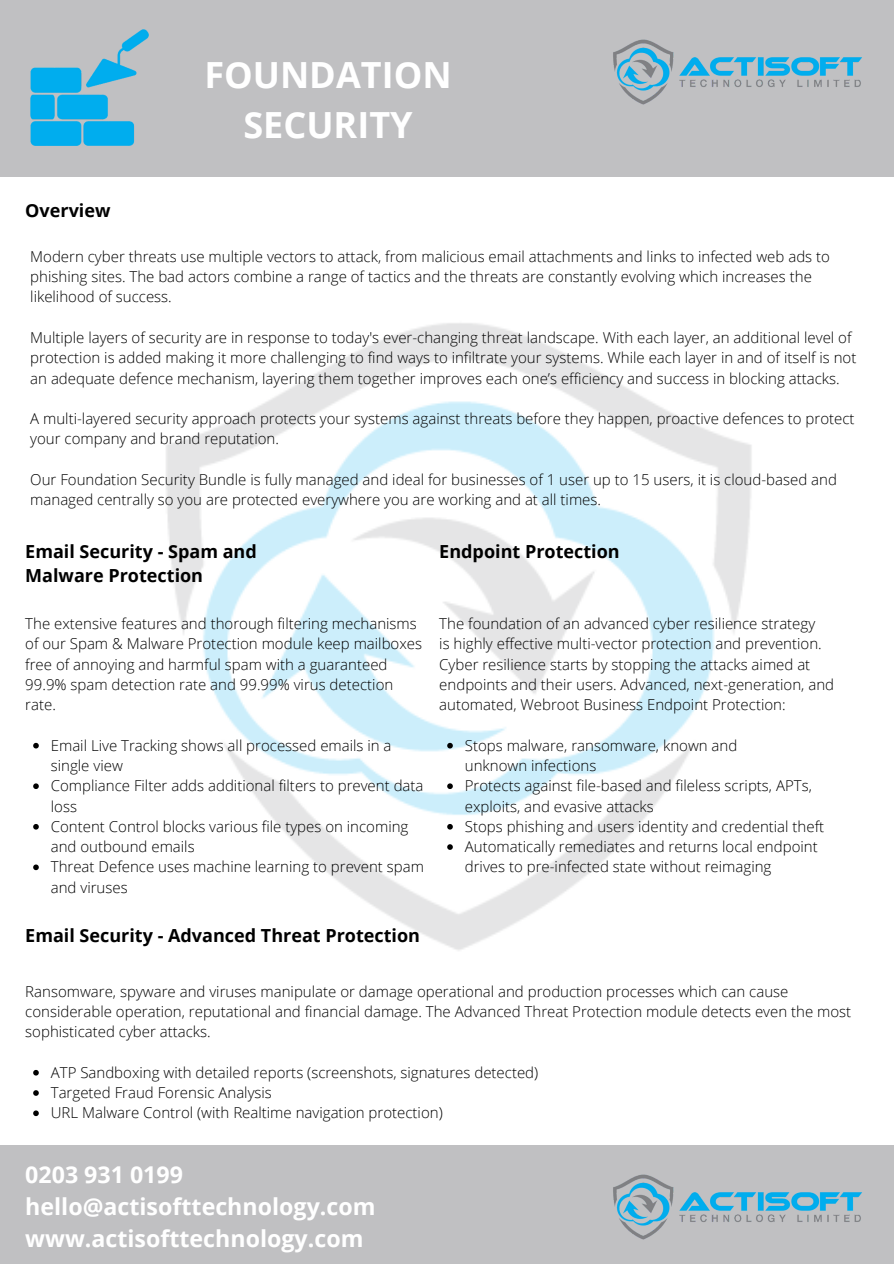
<style>
.page{position:relative;width:894px;height:1264px;background:#fff}
.page>*{position:absolute;margin:0;border:0;box-sizing:border-box;transform-origin:0 0}
.t1{font:700 36px "Open Sans";color:#fff}
.t2{font:700 23.25px "Open Sans";color:#fff}
.t3{font:700 18px/24.8px "Open Sans";color:#000}
.t4{font:300 15px/20.2px "Open Sans";color:#000}
</style>
<div class="page">
<div style="left:0;top:0;width:893px;height:177px;background:#c0c0c2"></div>
<img style="left:166px;top:323px;width:586px;height:628px">
<div style="left:0;top:1145px;width:893px;height:118px;background:#c0c0c2"></div>
<img style="left:613px;top:1174px;width:249px;height:66px">
<svg style="left:33px;top:742px;width:6px;height:6px"></svg>
<svg style="left:33px;top:783px;width:6px;height:6px"></svg>
<svg style="left:33px;top:824px;width:6px;height:5px"></svg>
<svg style="left:33px;top:864px;width:6px;height:6px"></svg>
<svg style="left:447px;top:742px;width:5px;height:6px"></svg>
<svg style="left:447px;top:783px;width:5px;height:6px"></svg>
<svg style="left:447px;top:824px;width:5px;height:5px"></svg>
<svg style="left:447px;top:844px;width:5px;height:5px"></svg>
<img style="left:30px;top:29px;width:118px;height:116px">
<img style="left:613px;top:39px;width:249px;height:66px">
<svg style="left:33px;top:1070px;width:6px;height:5px"></svg>
<svg style="left:33px;top:1090px;width:6px;height:5px"></svg>
<svg style="left:33px;top:1110px;width:6px;height:6px"></svg>
<p class="t3" style="left:25px;top:197px;width:87px">Overview</p>
<p class="t1" style="left:204px;top:49px;width:249px">FOUNDATION</p>
<p class="t1" style="left:243px;top:99px;width:171px">SECURITY</p>
<p class="t4" style="left:30px;top:246px;width:801px">Modern cyber threats use multiple vectors to attack, from malicious email attachments and links to infected web ads to phishing sites. The bad actors combine a range of tactics and the threats are constantly evolving which increases the likelihood of success.</p>
<p class="t4" style="left:30px;top:327px;width:827px">Multiple layers of security are in response to today's ever-changing threat landscape. With each layer, an additional level of protection is added making it more challenging to find ways to infiltrate your systems. While each layer in and of itself is not an adequate defence mechanism, layering them together improves each one’s efficiency and success in blocking attacks.</p>
<p class="t4" style="left:30px;top:408px;width:825px">A multi-layered security approach protects your systems against threats before they happen, proactive defences to protect your company and brand reputation.</p>
<p class="t4" style="left:30px;top:469px;width:808px">Our Foundation Security Bundle is fully managed and ideal for businesses of 1 user up to 15 users, it is cloud-based and managed centrally so you are protected everywhere you are working and at all times.</p>
<p class="t3" style="left:25px;top:538px;width:233px">Email Security - Spam and<br>Malware Protection</p>
<p class="t3" style="left:439px;top:538px;width:182px">Endpoint Protection</p>
<p class="t4" style="left:25px;top:613px;width:398px">The extensive features and thorough filtering mechanisms of our Spam &amp; Malware Protection module keep mailboxes free of annoying and harmful spam with a guaranteed 99.9% spam detection rate and 99.99% virus detection rate.</p>
<p class="t4" style="left:51px;top:734px;width:342px">Email Live Tracking shows all processed emails in a single view</p>
<p class="t4" style="left:51px;top:775px;width:374px">Compliance Filter adds additional filters to prevent data loss</p>
<p class="t4" style="left:51px;top:816px;width:359px">Content Control blocks various file types on incoming and outbound emails</p>
<p class="t4" style="left:51px;top:856px;width:374px">Threat Defence uses machine learning to prevent spam and viruses</p>
<p class="t3" style="left:25px;top:922px;width:396px">Email Security - Advanced Threat Protection</p>
<p class="t4" style="left:439px;top:613px;width:377px">The foundation of an advanced cyber resilience strategy</p>
<p class="t4" style="left:439px;top:633px;width:384px">is highly effective multi-vector protection and prevention.</p>
<p class="t4" style="left:439px;top:653px;width:372px">Cyber resilience starts by stopping the attacks aimed at</p>
<p class="t4" style="left:439px;top:674px;width:396px">endpoints and their users. Advanced, next-generation, and</p>
<p class="t4" style="left:439px;top:694px;width:348px">automated, Webroot Business Endpoint Protection:</p>
<p class="t4" style="left:464px;top:734px;width:274px">Stops malware, ransomware, known and</p>
<p class="t4" style="left:464px;top:775px;width:348px">Protects against file-based and fileless scripts, APTs,</p>
<p class="t4" style="left:464px;top:816px;width:361px">Stops phishing and users identity and credential theft</p>
<p class="t4" style="left:464px;top:836px;width:354px">Automatically remediates and returns local endpoint</p>
<p class="t4" style="left:464px;top:755px;width:133px">unknown infections</p>
<p class="t4" style="left:464px;top:795px;width:190px">exploits, and evasive attacks</p>
<p class="t4" style="left:464px;top:856px;width:308px">drives to pre-infected state without reimaging</p>
<p class="t4" style="left:25px;top:980px;width:827px">Ransomware, spyware and viruses manipulate or damage operational and production processes which can cause considerable operation, reputational and financial damage. The Advanced Threat Protection module detects even the most sophisticated cyber attacks.</p>
<p class="t4" style="left:51px;top:1061px;width:489px">ATP Sandboxing with detailed reports (screenshots, signatures detected)</p>
<p class="t4" style="left:51px;top:1082px;width:222px">Targeted Fraud Forensic Analysis</p>
<p class="t4" style="left:51px;top:1102px;width:393px">URL Malware Control (with Realtime navigation protection)</p>
<p class="t2" style="left:25px;top:1158px;width:159px">0203 931 0199</p>
<p class="t2" style="left:25px;top:1190px;width:351px">hello@actisofttechnology.com</p>
<p class="t2" style="left:25px;top:1222px;width:339px">www.actisofttechnology.com</p>
</div>
